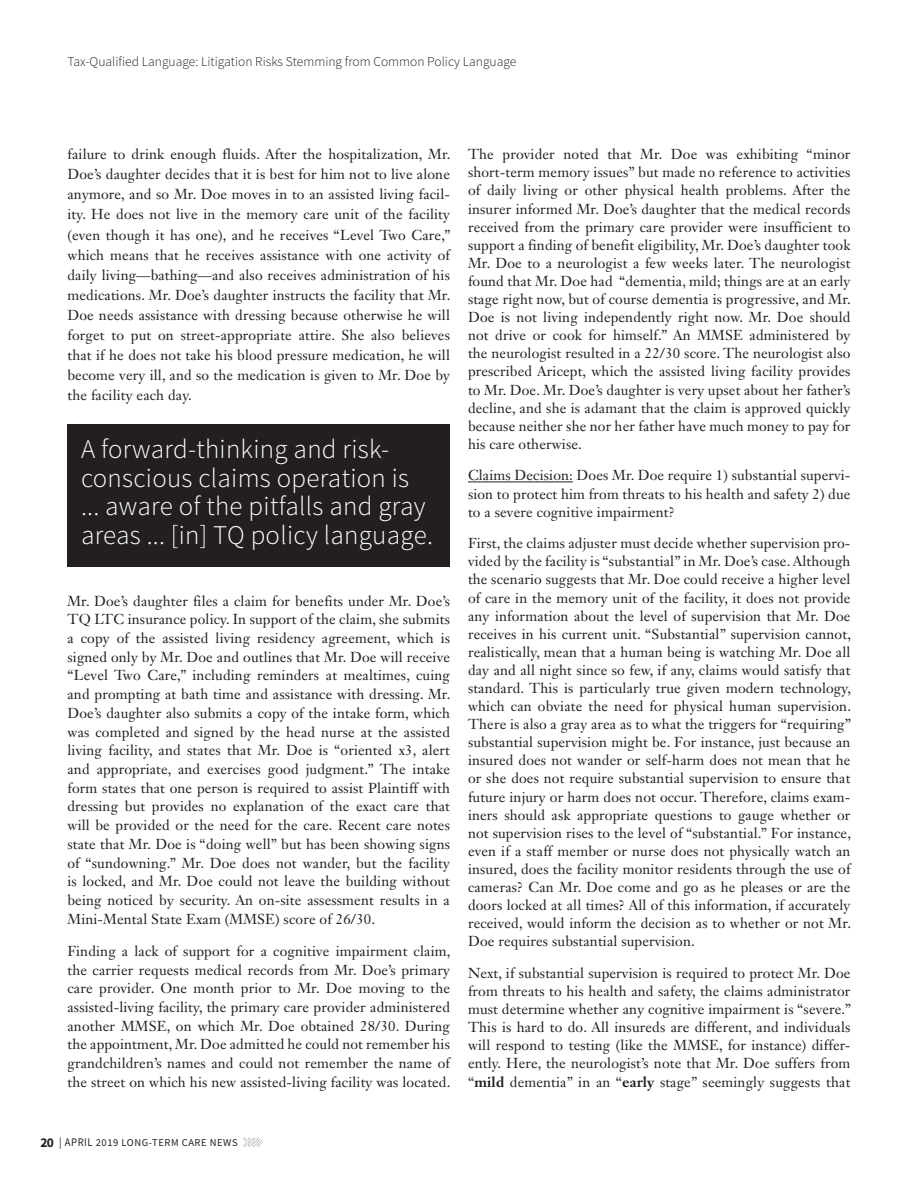
<style>
.page{position:relative;width:918px;height:1188px;background:#fff}
.page>*{position:absolute;margin:0;border:0;box-sizing:border-box;transform-origin:0 0}
.t1{font:300 27px/28.5px "Source Sans Pro";letter-spacing:.01em;color:#fff}
.t2{font:14.25px/18.1px "Janson Text LT Std";letter-spacing:.01em;color:#231f20;text-align:justify}
.t3{font:300 13.5px "Source Sans Pro";color:#231f20}
.t4{font:10.5px "Source Sans Pro";letter-spacing:.05em;color:#231f20}
.s1{font-weight:700}
.s2{font-weight:700;font-size:13.5px}
.s3{font-size:11.7px}
</style>
<div class="page">
<svg style="left:243px;top:1138px;width:20px;height:9px"></svg>
<hr style="left:468px;top:482px;width:105px;height:1px;background:#231f20">
<div style="left:68px;top:424px;width:382px;height:143px;background:#231f20"></div>
<p class="t3" style="left:68px;top:54px;width:450px">Tax-Qualified Language: Litigation Risks Stemming from Common Policy Language</p>
<p class="t2" style="left:68px;top:144px;width:385px;line-height:20.1px">failure to drink enough fluids. After the hospitalization, Mr.<br>Doe’s daughter decides that it is best for him not to live alone anymore, and so Mr. Doe moves in to an assisted living facil&shy;ity. He does not live in the memory care unit of the facility (even though it has one), and he receives “Level Two Care,” which means that he receives assistance with one activity of daily living—bathing—and also receives administration of his medications. Mr. Doe’s daughter instructs the facility that Mr.<br>Doe needs assistance with dressing because otherwise he will forget to put on street-appropriate attire. She also believes that if he does not take his blood pressure medication, he will become very ill, and so the medication is given to Mr. Doe by the facility each day.</p>
<p class="t2" style="left:468px;top:145px;width:384px">The provider noted that Mr. Doe was exhibiting “minor short-term memory issues” but made no reference to activities of daily living or other physical health problems. After the insurer informed Mr. Doe’s daughter that the medical records received from the primary care provider were insufficient to support a finding of benefit eligibility, Mr. Doe’s daughter took Mr. Doe to a neurologist a few weeks later. The neurologist found that Mr. Doe had “dementia, mild; things are at an early stage right now, but of course dementia is progressive, and Mr.<br>Doe is not living independently right now. Mr. Doe should not drive or cook for himself.” An MMSE administered by the neurologist resulted in a 22/30 score. The neurologist also prescribed Aricept, which the assisted living facility provides to Mr. Doe. Mr. Doe’s daughter is very upset about her father’s decline, and she is adamant that the claim is approved quickly because neither she nor her father have much money to pay for his care otherwise.</p>
<p class="t2" style="left:468px;top:466px;width:384px">Claims Decision: Does Mr. Doe require 1) substantial supervi&shy;sion to protect him from threats to his health and safety 2) due to a severe cognitive impairment?</p>
<p class="t2" style="left:468px;top:534px;width:385px">First, the claims adjuster must decide whether supervision pro&shy;vided by the facility is “substantial” in Mr. Doe’s case. Although the scenario suggests that Mr. Doe could receive a higher level of care in the memory unit of the facility, it does not provide any information about the level of supervision that Mr. Doe receives in his current unit. “Substantial” supervision cannot, realistically, mean that a human being is watching Mr. Doe all day and all night since so few, if any, claims would satisfy that standard. This is particularly true given modern technology, which can obviate the need for physical human supervision.<br>There is also a gray area as to what the triggers for “requiring” substantial supervision might be. For instance, just because an insured does not wander or self-harm does not mean that he or she does not require substantial supervision to ensure that future injury or harm does not occur. Therefore, claims exam&shy;iners should ask appropriate questions to gauge whether or not supervision rises to the level of “substantial.” For instance, even if a staff member or nurse does not physically watch an insured, does the facility monitor residents through the use of cameras? Can Mr. Doe come and go as he pleases or are the doors locked at all times? All of this information, if accurately received, would inform the decision as to whether or not Mr.<br>Doe requires substantial supervision.</p>
<p class="t2" style="left:468px;top:964px;width:385px">Next, if substantial supervision is required to protect Mr. Doe from threats to his health and safety, the claims administrator must determine whether any cognitive impairment is “severe.” This is hard to do. All insureds are different, and individuals will respond to testing (like the MMSE, for instance) differ&shy;ently. Here, the neurologist’s note that Mr. Doe suffers from “<span class="s1">mild</span> dementia” in an “<span class="s1">early</span> stage” seemingly suggests that</p>
<h1 class="t1" style="left:81px;top:435px;width:353px">A forward-thinking and risk&shy;conscious claims operation is ... aware of the pitfalls and gray areas ... [in] TQ policy language.</h1>
<p class="t2" style="left:68px;top:591px;width:385px;line-height:18.8px">Mr. Doe’s daughter files a claim for benefits under Mr. Doe’s TQ LTC insurance policy. In support of the claim, she submits a copy of the assisted living residency agreement, which is signed only by Mr. Doe and outlines that Mr. Doe will receive “Level Two Care,” including reminders at mealtimes, cuing and prompting at bath time and assistance with dressing. Mr.<br>Doe’s daughter also submits a copy of the intake form, which was completed and signed by the head nurse at the assisted living facility, and states that Mr. Doe is “oriented x3, alert and appropriate, and exercises good judgment.” The intake form states that one person is required to assist Plaintiff with dressing but provides no explanation of the exact care that will be provided or the need for the care. Recent care notes state that Mr. Doe is “doing well” but has been showing signs of “sundowning.” Mr. Doe does not wander, but the facility is locked, and Mr. Doe could not leave the building without being noticed by security. An on-site assessment results in a Mini-Mental State Exam (MMSE) score of 26/30.</p>
<p class="t2" style="left:68px;top:941px;width:385px;line-height:18.8px">Finding a lack of support for a cognitive impairment claim, the carrier requests medical records from Mr. Doe’s primary care provider. One month prior to Mr. Doe moving to the assisted-living facility, the primary care provider administered another MMSE, on which Mr. Doe obtained 28/30. During the appointment, Mr. Doe admitted he could not remember his grandchildren’s names and could not remember the name of the street on which his new assisted-living facility was located.</p>
<p class="t4" style="left:40px;top:1136px;width:199px"><span class="s2">20</span> <span class="s3">| APRIL</span> 2019 LONG-TERM CARE NEWS</p>
</div>
